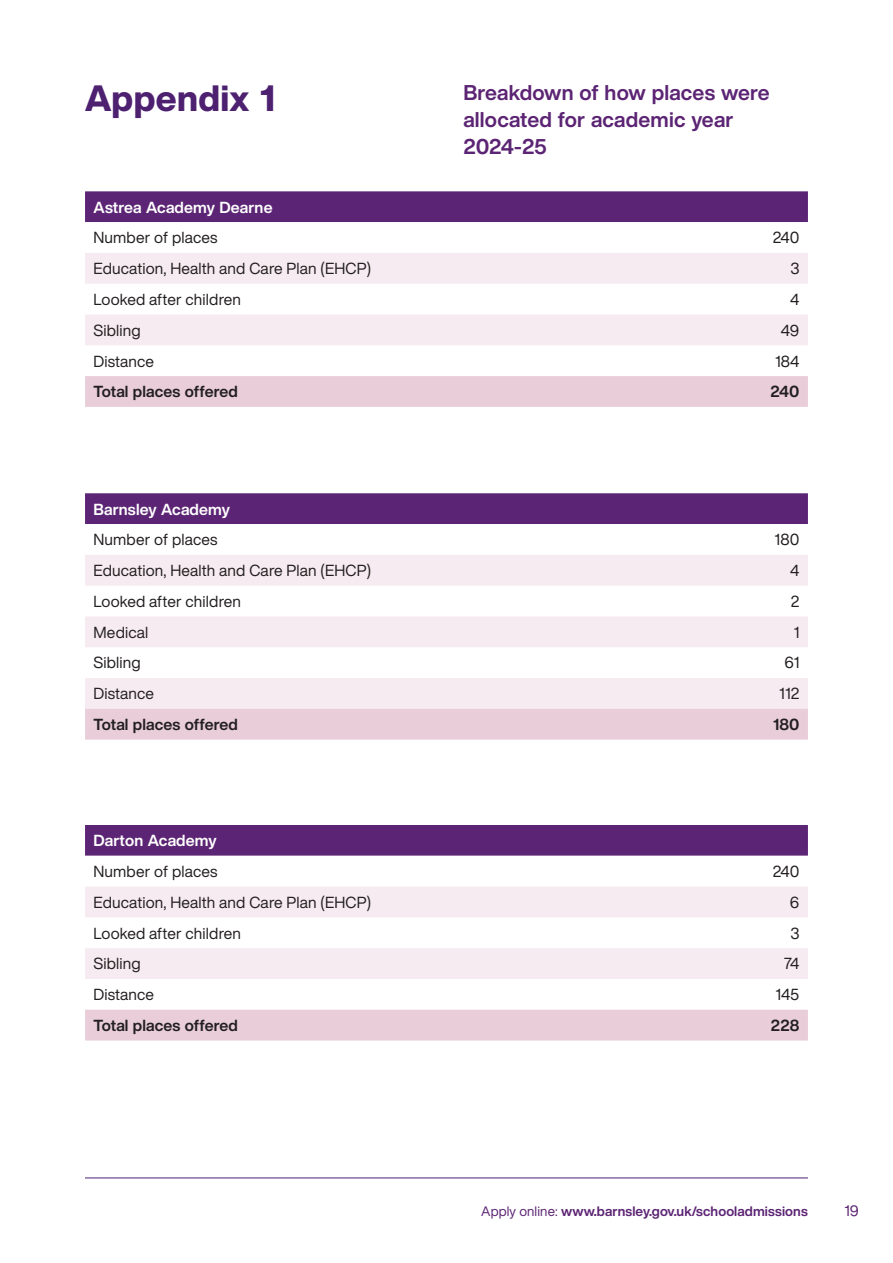
<style>
.page{position:relative;width:893px;height:1263px;background:#fff}
.page>*{position:absolute;margin:0;border:0;box-sizing:border-box;transform-origin:0 0}
.t1{font:800 36px "Helvetica Now Display";letter-spacing:.01em;color:#4d2070}
.t2{font:700 21px/27px "Helvetica Now Display";letter-spacing:.005em;color:#5c2474}
.t3{font:15.75px "Helvetica Now Display";letter-spacing:.01em;color:#231f20}
.t4{font:700 15.75px "Helvetica Now Display";letter-spacing:.005em;color:#231f20}
.t5{font:700 15.75px "Helvetica Now Display";letter-spacing:.01em;color:#fff}
.t6{font:15px "Helvetica Now Display";color:#5c2474}
.t7{font:700 13.5px "Helvetica Now Display";letter-spacing:.01em;color:#5c2474}
.s1{font-weight:400}
</style>
<div class="page">
<hr style="left:85px;top:1177px;width:723px;height:1px;background:#4d2070">
<div style="left:85px;top:191px;width:723px;height:31px;background:#5c2474"></div>
<svg style="left:85px;top:253px;width:723px;height:92px;fill:#f6ebf0"></svg>
<div style="left:85px;top:376px;width:723px;height:31px;background:#e9ceda"></div>
<div style="left:85px;top:493px;width:723px;height:31px;background:#5c2474"></div>
<svg style="left:85px;top:555px;width:723px;height:154px;fill:#f6ebf0"></svg>
<div style="left:85px;top:709px;width:723px;height:31px;background:#e9ceda"></div>
<div style="left:85px;top:825px;width:723px;height:31px;background:#5c2474"></div>
<svg style="left:85px;top:1009px;width:723px;height:1px"></svg>
<svg style="left:85px;top:887px;width:723px;height:92px;fill:#f6ebf0"></svg>
<div style="left:85px;top:1010px;width:723px;height:30px;background:#e9ceda"></div>
<h1 class="t1" style="left:85px;top:73px;width:192px">Appendix 1</h1>
<h2 class="t2" style="left:463px;top:79px;width:308px">Breakdown of how places were allocated for academic year<br>2024-25</h2>
<p class="t5" style="left:94px;top:196px;width:181px">Astrea Academy Dearne</p>
<p class="t3" style="left:94px;top:227px;width:125px">Number of places</p>
<p class="t3" style="left:773px;top:227px;width:28px">240</p>
<p class="t3" style="left:94px;top:258px;width:279px">Education, Health and Care Plan (EHCP)</p>
<p class="t3" style="left:790px;top:258px;width:11px">3</p>
<p class="t3" style="left:94px;top:288px;width:149px">Looked after children</p>
<p class="t3" style="left:790px;top:288px;width:11px">4</p>
<p class="t3" style="left:94px;top:319px;width:49px">Sibling</p>
<p class="t3" style="left:781px;top:319px;width:20px">49</p>
<p class="t3" style="left:94px;top:350px;width:62px">Distance</p>
<p class="t3" style="left:775px;top:350px;width:26px">184</p>
<p class="t4" style="left:94px;top:381px;width:146px">Total places offered</p>
<p class="t4" style="left:770px;top:381px;width:30px">240</p>
<p class="t5" style="left:94px;top:498px;width:138px">Barnsley Academy</p>
<p class="t3" style="left:94px;top:529px;width:125px">Number of places</p>
<p class="t3" style="left:775px;top:529px;width:26px">180</p>
<p class="t3" style="left:94px;top:560px;width:279px">Education, Health and Care Plan (EHCP)</p>
<p class="t3" style="left:790px;top:560px;width:11px">4</p>
<p class="t3" style="left:94px;top:590px;width:149px">Looked after children</p>
<p class="t3" style="left:791px;top:590px;width:10px">2</p>
<p class="t3" style="left:94px;top:621px;width:56px">Medical</p>
<p class="t3" style="left:794px;top:621px;width:7px">1</p>
<p class="t3" style="left:94px;top:652px;width:49px">Sibling</p>
<p class="t3" style="left:785px;top:652px;width:16px">61</p>
<p class="t3" style="left:94px;top:683px;width:62px">Distance</p>
<p class="t3" style="left:779px;top:683px;width:22px">112</p>
<p class="t4" style="left:94px;top:713px;width:146px">Total places offered</p>
<p class="t4" style="left:773px;top:713px;width:28px">180</p>
<p class="t5" style="left:94px;top:830px;width:125px">Darton Academy</p>
<p class="t3" style="left:94px;top:860px;width:125px">Number of places</p>
<p class="t3" style="left:773px;top:860px;width:28px">240</p>
<p class="t3" style="left:94px;top:891px;width:279px">Education, Health and Care Plan (EHCP)</p>
<p class="t3" style="left:790px;top:891px;width:11px">6</p>
<p class="t3" style="left:94px;top:922px;width:149px">Looked after children</p>
<p class="t3" style="left:790px;top:922px;width:11px">3</p>
<p class="t3" style="left:94px;top:953px;width:49px">Sibling</p>
<p class="t3" style="left:784px;top:953px;width:17px">74</p>
<p class="t3" style="left:94px;top:984px;width:62px">Distance</p>
<p class="t3" style="left:775px;top:984px;width:25px">145</p>
<p class="t4" style="left:94px;top:1014px;width:146px">Total places offered</p>
<p class="t4" style="left:771px;top:1014px;width:30px">228</p>
<p class="t7" style="left:481px;top:1202px;width:328px"><span class="s1">Apply online:</span> www.barnsley.gov.uk/schooladmissions</p>
<p class="t6" style="left:844px;top:1201px;width:16px">19</p>
</div>
